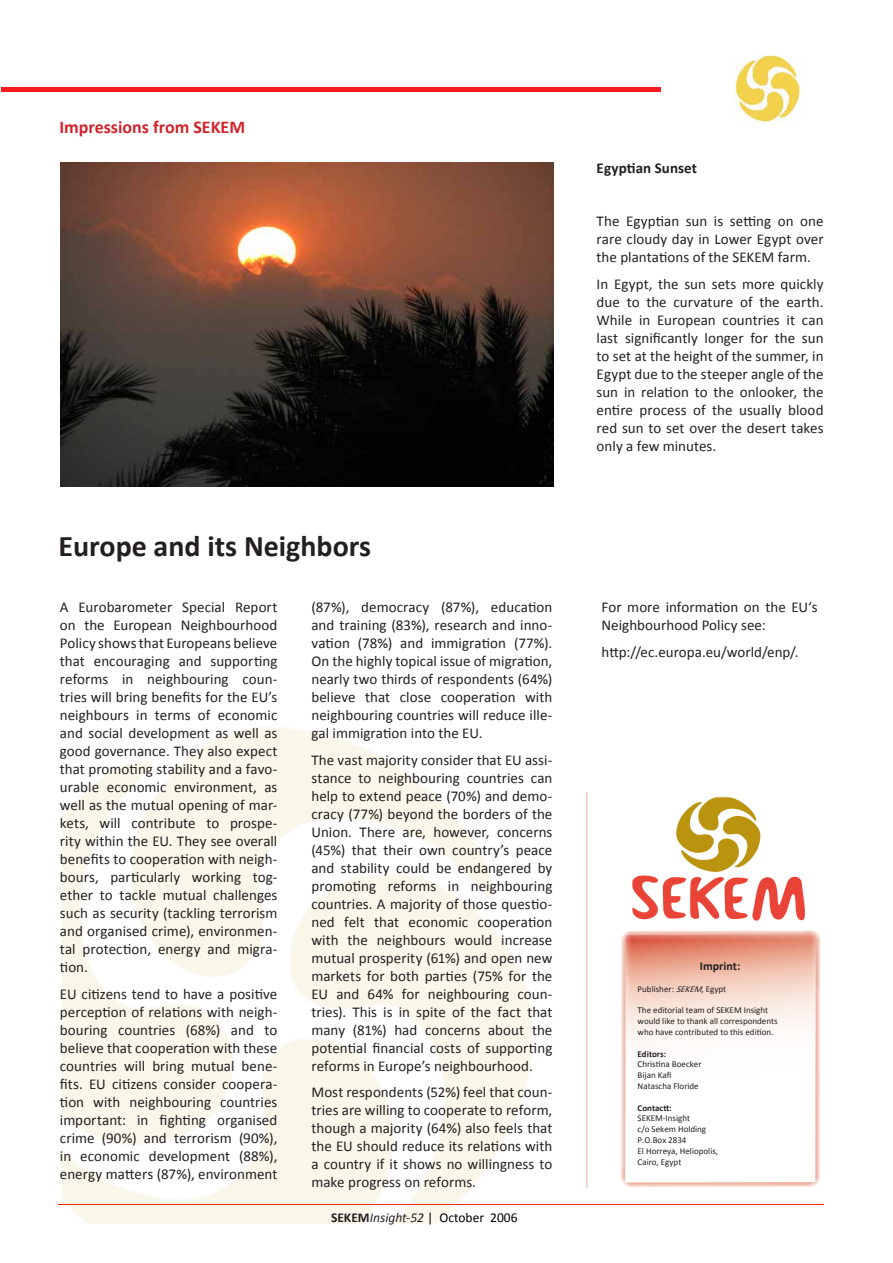
<style>
.page{position:relative;width:893px;height:1263px;background:#fff}
.page>*{position:absolute;margin:0;border:0;box-sizing:border-box;transform-origin:0 0}
.RegHead2{font:700 30px "Calibri";color:#231f20}
.RegHead3{font:700 18px "Calibri";color:#d1232a}
.RegArticle1{font:15px/18px "Calibri";letter-spacing:.005em;color:#231f20;text-align:justify}
.RegArticle1-2{font:700 15px "Calibri";letter-spacing:.005em;color:#231f20}
.t1{font:13.5px "Calibri";color:#000}
.t2{font:700 12px "Calibri";color:#231f20}
.t3{font:9px/10.8px "Calibri";color:#231f20}
.t4{font:700 9px "Calibri";color:#231f20}
.s1{font-weight:700;color:#231f20}
.s2{font-style:italic;color:#231f20}
.s3{font-style:italic}
</style>
<div class="page">
<img style="left:62px;top:727px;width:473px;height:496px">
<img style="left:734px;top:55px;width:67px;height:69px">
<hr style="left:2px;top:87px;width:659px;height:4px;background:#f91a21">
<svg style="left:626px;top:935px;width:189px;height:106px"></svg>
<img style="left:632px;top:797px;width:173px;height:124px">
<hr style="left:586px;top:792px;width:1px;height:396px;background:#d1232a">
<img style="left:61px;top:162px;width:492px;height:324px">
<hr style="left:58px;top:1205px;width:766px;height:1px;background:#ff2700">
<p class="RegHead3" style="left:59px;top:115px;width:187px">Impressions from SEKEM</p>
<p class="RegHead2" style="left:58px;top:527px;width:314px">Europe and its Neighbors</p>
<p class="RegArticle1" style="left:60px;top:598px;width:219px">A Eurobarometer Special Report on the European Neighbourhood Policy shows that Europeans believe that encouraging and supporting reforms in neighbouring coun&shy;tries will bring benefits for the EU’s neighbours in terms of economic and social development as well as good governance. They also expect that promoting stability and a favo&shy;urable economic environment, as well as the mutual opening of mar&shy;kets, will contribute to prospe&shy;rity within the EU. They see overall benefits to cooperation with neigh&shy;bours, particularly working tog&shy;ether to tackle mutual challenges such as security (tackling terrorism and organised crime), environmen&shy;tal protection, energy and migra&shy;tion.</p>
<p class="RegArticle1" style="left:60px;top:985px;width:219px">EU citizens tend to have a positive perception of relations with neigh&shy;bouring countries (68%) and to believe that cooperation with these countries will bring mutual bene&shy;fits. EU citizens consider coopera&shy;tion with neighbouring countries important: in fighting organised crime (90%) and terrorism (90%), in economic development (88%), energy matters (87%), environment</p>
<p class="RegArticle1" style="left:311px;top:598px;width:242px">(87%), democracy (87%), education and training (83%), research and inno&shy;vation (78%) and immigration (77%).<br>On the highly topical issue of migration, nearly two thirds of respondents (64%) believe that close cooperation with neighbouring countries will reduce ille&shy;gal immigration into the EU.</p>
<p class="RegArticle1" style="left:311px;top:751px;width:242px">The vast majority consider that EU assi&shy;stance to neighbouring countries can help to extend peace (70%) and demo&shy;cracy (77%) beyond the borders of the Union. There are, however, concerns (45%) that their own country’s peace and stability could be endangered by promoting reforms in neighbouring countries. A majority of those questio&shy;ned felt that economic cooperation with the neighbours would increase mutual prosperity (61%) and open new markets for both parties (75% for the EU and 64% for neighbouring coun&shy;tries). This is in spite of the fact that many (81%) had concerns about the potential financial costs of supporting reforms in Europe’s neighbourhood.</p>
<p class="RegArticle1" style="left:311px;top:1083px;width:242px">Most respondents (52%) feel that coun&shy;tries are willing to cooperate to reform, though a majority (64%) also feels that the EU should reduce its relations with a country if it shows no willingness to make progress on reforms.</p>
<p class="t1" style="left:331px;top:1209px;width:188px"><span class="s1">SEKEM</span><span class="s2">Insight-52</span> | October 2006</p>
<p class="RegArticle1-2" style="left:597px;top:159px;width:102px">Egyptian Sunset</p>
<p class="RegArticle1" style="left:597px;top:212px;width:228px">The Egyptian sun is setting on one rare cloudy day in Lower Egypt over the plantations of the SEKEM farm.</p>
<p class="RegArticle1" style="left:597px;top:275px;width:228px">In Egypt, the sun sets more quickly due to the curvature of the earth.<br>While in European countries it can last significantly longer for the sun to set at the height of the summer, in Egypt due to the steeper angle of the sun in relation to the onlooker, the entire process of the usually blood red sun to set over the desert takes only a few minutes.</p>
<p class="RegArticle1" style="left:602px;top:598px;width:217px">For more information on the EU‘s<br>Neighbourhood Policy see:</p>
<p class="RegArticle1" style="left:602px;top:643px;width:198px">http://ec.europa.eu/world/enp/.</p>
<p class="t2" style="left:700px;top:958px;width:42px">Imprint:</p>
<p class="t3" style="left:638px;top:983px;width:90px">Publisher: <span class="s3">SEKEM</span>, Egypt</p>
<p class="t3" style="left:638px;top:1005px;width:142px">The editorial team of SEKEM Insight would like to thank all correspondents who have contributed to this edition.</p>
<p class="t4" style="left:638px;top:1048px;width:30px">Editors:</p>
<p class="t3" style="left:638px;top:1059px;width:65px">Christina Boecker<br>Bijan Kafi<br>Natascha Floride</p>
<p class="t4" style="left:638px;top:1102px;width:36px">Contactt:</p>
<p class="t3" style="left:638px;top:1113px;width:82px">SEKEM-Insight<br>c/o Sekem Holding<br>P.O.Box 2834<br>El Horreya, Heliopolis,<br>Cairo, Egypt</p>
</div>
